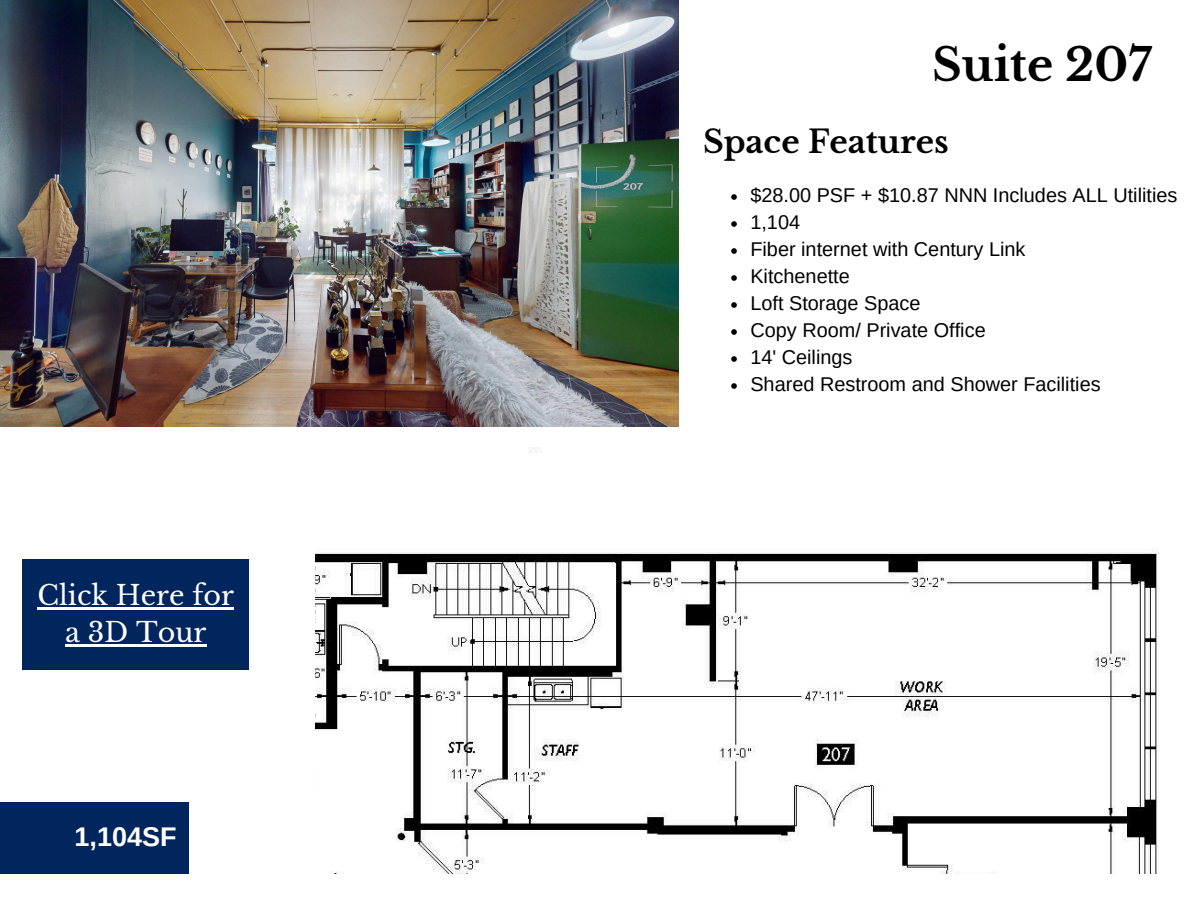
<style>
.page{position:relative;width:1188px;height:918px;background:#fff}
.page>*{position:absolute;margin:0;border:0;box-sizing:border-box;transform-origin:0 0}
.t1{font:700 44.85px "Libre Baskerville";color:#000}
.t2{font:700 31.35px "Libre Baskerville";color:#000}
.t3{font:27px/37.2px "Libre Baskerville";color:#fff;text-align:center}
.t4{font:700 27px "Arimo";color:#fff}
.t5{font:19.95px "Arimo";color:#000}
</style>
<div class="page">
<div style="left:0;top:803px;width:189px;height:71px;background:#00265d"></div>
<img style="left:0;top:0;width:678px;height:426px">
<div style="left:22px;top:560px;width:227px;height:110px;background:#00265d"></div>
<hr style="left:37px;top:607px;width:197px;height:2px;background:#fff">
<hr style="left:65px;top:644px;width:141px;height:2px;background:#fff">
<img style="left:315px;top:447px;width:844px;height:426px">
<svg style="left:731px;top:194px;width:6px;height:6px"></svg>
<svg style="left:731px;top:221px;width:6px;height:6px"></svg>
<svg style="left:731px;top:248px;width:6px;height:6px"></svg>
<svg style="left:731px;top:275px;width:6px;height:6px"></svg>
<svg style="left:731px;top:302px;width:6px;height:6px"></svg>
<svg style="left:731px;top:329px;width:6px;height:6px"></svg>
<svg style="left:731px;top:356px;width:6px;height:6px"></svg>
<svg style="left:731px;top:383px;width:6px;height:6px"></svg>
<h1 class="t3" style="left:37px;top:577px;width:198px">Click Here for a 3D Tour</h1>
<p class="t4" style="left:75px;top:822px;width:103px">1,104SF</p>
<p class="t1" style="left:932px;top:37px;width:221px">Suite 207</p>
<h4 class="t2" style="left:703px;top:122px;width:247px">Space Features</h4>
<h2 class="t5" style="left:750px;top:184px;width:429px">$28.00 PSF + $10.87 NNN Includes ALL Utilities</h2>
<p class="t5" style="left:750px;top:211px;width:51px">1,104</p>
<p class="t5" style="left:750px;top:238px;width:277px">Fiber internet with Century Link</p>
<p class="t5" style="left:750px;top:265px;width:101px">Kitchenette</p>
<p class="t5" style="left:750px;top:292px;width:172px">Loft Storage Space</p>
<p class="t5" style="left:750px;top:319px;width:237px">Copy Room/ Private Office</p>
<p class="t5" style="left:750px;top:346px;width:104px">14' Ceilings</p>
<p class="t5" style="left:750px;top:373px;width:352px">Shared Restroom and Shower Facilities</p>
</div>
